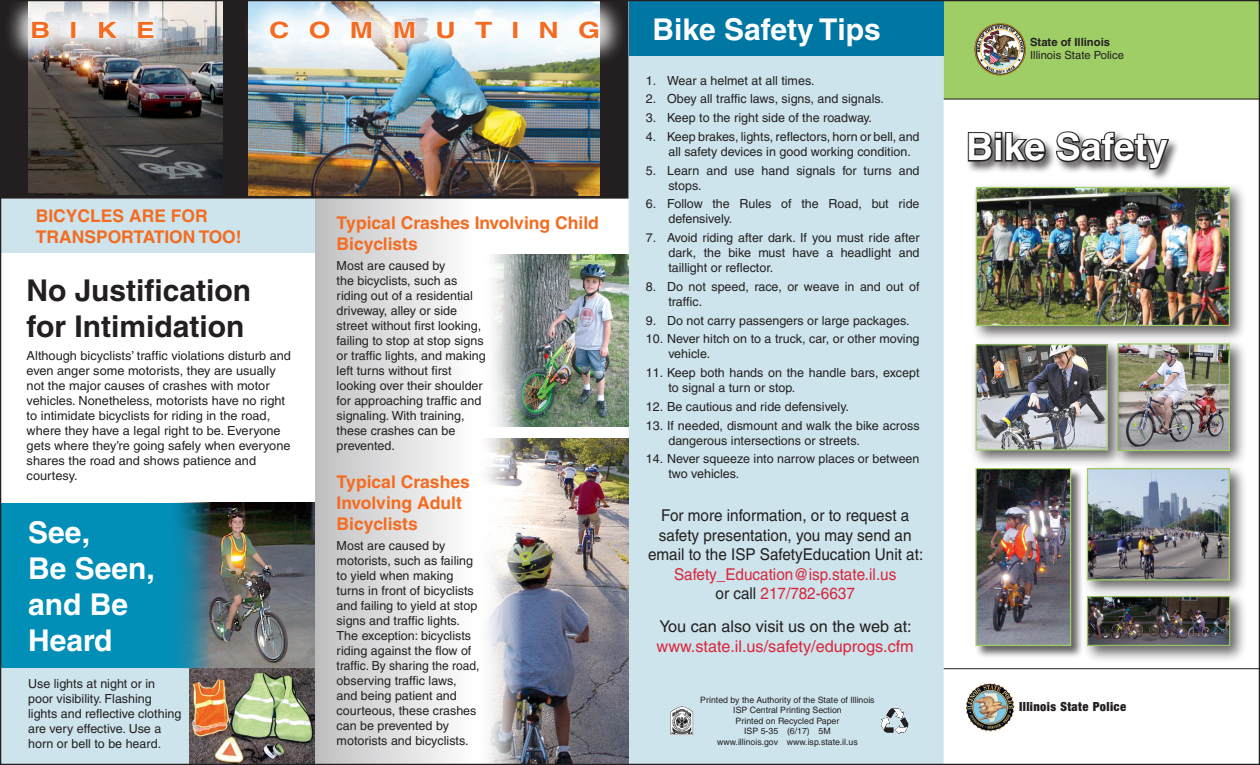
<style>
.page{position:relative;width:1260px;height:765px;background:#fff}
.page>*{position:absolute;margin:0;border:0;box-sizing:border-box;transform-origin:0 0}
.t1{font:700 37.5px "Helvetica";color:#fff}
.t2{font:700 30px/36px "Helvetica";color:#fff}
.t3{font:700 30px/36px "Helvetica";color:#231f20}
.t4{font:700 22.5px "Helvetica";letter-spacing:.685em;color:#f36c21;scale:1.25 1}
.Subhead1{font:700 17.5px/21px "Helvetica";color:#f36c21}
.PageMaker_Defaults{font:16.25px/19.5px "Helvetica";color:#231f20;text-align:center;scale:.94 1}
.PageMaker_Defaults-2{font:16.25px/19.5px "Helvetica";color:#d9253b}
.t5{font:12.5px/15px "Helvetica";color:#231f20}
.t6{font:12.5px "Harvest";letter-spacing:.03em;color:#231f20}
.t7{font:11.25px/13.5px "Helvetica";color:#231f20}
.t8{font:8.75px "Helvetica";color:#231f20}
.s1{color:#d9253b}
.s2{color:#231f20}
.s3{font-weight:700}
</style>
<div class="page">
<div style="left:944px;top:2px;width:314px;height:97px;background:#9fce66"></div>
<img style="left:974px;top:23px;width:53px;height:53px">
<svg style="left:2px;top:2px;width:626px;height:197px;background:#2a2525"></svg>
<div style="left:629px;top:56px;width:315px;height:707px;background:#cde4ec"></div>
<img style="left:670px;top:706px;width:23px;height:29px">
<svg style="left:881px;top:708px;width:27px;height:26px"></svg>
<div style="left:315px;top:199px;width:158px;height:566px;background:linear-gradient(to right,#c0c0c0,#fdfdfe)"></div>
<div style="left:966px;top:130px;width:214px;height:51px;background:#231f20;opacity:.75"></div>
<svg style="left:967px;top:131px;width:80px;height:32px;background:#6f6c6d"></svg>
<svg style="left:1055px;top:130px;width:116px;height:41px"></svg>
<img style="left:966px;top:683px;width:49px;height:49px">
<hr style="left:944px;top:99px;width:316px;height:1px;background:#231f20">
<hr style="left:944px;top:668px;width:316px;height:1px;background:#231f20">
<div style="left:975px;top:467px;width:109px;height:192px;background:#231f20;opacity:.7"></div>
<img style="left:977px;top:470px;width:92px;height:174px">
<div style="left:975px;top:468px;width:96px;height:178px;border:1px solid #9fce66"></div>
<div style="left:971px;top:182px;width:276px;height:161px;background:#231f20;opacity:.7"></div>
<img style="left:978px;top:189px;width:250px;height:135px">
<div style="left:976px;top:187px;width:254px;height:139px;border:1px solid #9fce66"></div>
<div style="left:1113px;top:339px;width:134px;height:130px;background:#231f20;opacity:.7"></div>
<img style="left:1125px;top:345px;width:103px;height:104px">
<div style="left:1118px;top:343px;width:112px;height:108px;border:1px solid #9fce66"></div>
<div style="left:1082px;top:591px;width:165px;height:72px;background:#231f20;opacity:.7"></div>
<img style="left:1089px;top:598px;width:139px;height:46px">
<div style="left:1087px;top:596px;width:143px;height:50px;border:1px solid #9fce66"></div>
<div style="left:971px;top:339px;width:154px;height:129px;background:#231f20;opacity:.7"></div>
<img style="left:978px;top:346px;width:128px;height:103px">
<div style="left:976px;top:344px;width:132px;height:107px;border:1px solid #9fce66"></div>
<div style="left:1082px;top:463px;width:165px;height:135px;background:#231f20;opacity:.7"></div>
<img style="left:1089px;top:470px;width:139px;height:109px">
<div style="left:1087px;top:468px;width:143px;height:113px;border:1px solid #9fce66"></div>
<div style="left:629px;top:0;width:315px;height:55px;background:#0076a3"></div>
<div style="left:0;top:665px;width:314px;height:100px;background:#cde4ec"></div>
<div style="left:0;top:503px;width:314px;height:165px;background:#018fb8"></div>
<img style="left:176px;top:503px;width:139px;height:165px">
<img style="left:189px;top:669px;width:126px;height:94px">
<div style="left:0;top:199px;width:315px;height:54px;background:#cde4ec"></div>
<img style="left:29px;top:67px;width:194px;height:128px">
<img style="left:248px;top:67px;width:351px;height:128px">
<div style="left:3px;top:0;width:624px;height:67px;background:#fff;opacity:.86"></div>
<svg style="left:31px;top:20px;width:19px;height:19px"></svg>
<div style="left:71px;top:21px;width:5px;height:17px;border:1px solid #fff"></div>
<svg style="left:98px;top:20px;width:22px;height:19px"></svg>
<svg style="left:137px;top:20px;width:18px;height:19px"></svg>
<svg style="left:269px;top:20px;width:21px;height:19px"></svg>
<svg style="left:309px;top:20px;width:22px;height:19px"></svg>
<svg style="left:351px;top:15px;width:22px;height:28px"></svg>
<svg style="left:393px;top:15px;width:22px;height:28px"></svg>
<svg style="left:436px;top:20px;width:19px;height:19px"></svg>
<svg style="left:474px;top:20px;width:19px;height:19px"></svg>
<svg style="left:539px;top:20px;width:19px;height:19px"></svg>
<svg style="left:578px;top:20px;width:21px;height:19px"></svg>
<img style="left:492px;top:254px;width:137px;height:173px">
<img style="left:487px;top:439px;width:141px;height:324px">
<p class="t4" style="left:30px;top:16px;width:102px">BIKE</p>
<p class="t4" style="left:269px;top:16px;width:266px">COMMUTING</p>
<p class="Subhead1" style="left:36px;top:205px;width:207px">BICYCLES ARE FOR<br>TRANSPORTATION TOO!</p>
<p class="t3" style="left:27px;top:272px;width:226px">No Justification for Intimidation</p>
<p class="t5" style="left:27px;top:348px;width:266px">Although bicyclists’ traffic violations disturb and even anger some motorists, they are usually not the major causes of crashes with motor vehicles. Nonetheless, motorists have no right to intimidate bicyclists for riding in the road, where they have a legal right to be. Everyone gets where they’re going safely when everyone shares the road and shows patience and courtesy.</p>
<p class="t2" style="left:28px;top:514px;width:128px">See,<br>Be Seen, and Be<br>Heard</p>
<p class="t5" style="left:28px;top:676px;width:155px">Use lights at night or in poor visibility. Flashing lights and reflective clothing are very effective. Use a horn or bell to be heard.</p>
<p class="Subhead1" style="left:337px;top:212px;width:264px">Typical Crashes Involving Child<br>Bicyclists</p>
<p class="t5" style="left:337px;top:259px;width:151px">Most are caused by<br>the bicyclists, such as riding out of a residential driveway, alley or side street without first looking, failing to stop at stop signs or traffic lights, and making left turns without first looking over their shoulder for approaching traffic and signaling. With training, these crashes can be prevented.</p>
<p class="Subhead1" style="left:337px;top:471px;width:135px">Typical Crashes<br>Involving Adult<br>Bicyclists</p>
<p class="t5" style="left:337px;top:538px;width:144px">Most are caused by motorists, such as failing to yield when making turns in front of bicyclists and failing to yield at stop signs and traffic lights.<br>The exception: bicyclists riding against the flow of traffic. By sharing the road, observing traffic laws, and being patient and courteous, these crashes can be prevented by motorists and bicyclists.</p>
<p class="t2" style="left:652px;top:11px;width:230px">Bike Safety Tips</p>
<p class="t5" style="left:646px;top:73px;width:170px">1. Wear a helmet at all times.</p>
<p class="t5" style="left:646px;top:91px;width:240px">2. Obey all traffic laws, signs, and signals.</p>
<p class="t5" style="left:646px;top:110px;width:228px">3. Keep to the right side of the roadway.</p>
<p class="t5" style="left:668px;top:129px;width:253px;text-indent:-22px">4. Keep brakes, lights, reflectors, horn or bell, and all safety devices in good working condition.</p>
<p class="t5" style="left:668px;top:163px;width:253px;text-indent:-22px">5. Learn and use hand signals for turns and stops.</p>
<p class="t5" style="left:668px;top:196px;width:253px;text-indent:-22px">6. Follow the Rules of the Road, but ride defensively.</p>
<p class="t5" style="left:668px;top:230px;width:253px;text-align:justify;text-indent:-22px">7. Avoid riding after dark. If you must ride after dark, the bike must have a headlight and taillight or reflector.</p>
<p class="t5" style="left:668px;top:279px;width:253px;text-indent:-22px">8. Do not speed, race, or weave in and out of traffic.</p>
<p class="t5" style="left:646px;top:313px;width:265px">9. Do not carry passengers or large packages.</p>
<p class="t5" style="left:668px;top:331px;width:253px;text-indent:-22px">10. Never hitch on to a truck, car, or other moving vehicle.</p>
<p class="t5" style="left:668px;top:365px;width:253px;text-indent:-22px">11. Keep both hands on the handle bars, except to signal a turn or stop.</p>
<p class="t5" style="left:646px;top:399px;width:204px">12. Be cautious and ride defensively.</p>
<p class="t5" style="left:668px;top:418px;width:253px;text-indent:-22px">13. If needed, dismount and walk the bike across dangerous intersections or streets.</p>
<p class="t5" style="left:668px;top:451px;width:253px;text-indent:-22px">14. Never squeeze into narrow places or between two vehicles.</p>
<p class="PageMaker_Defaults" style="left:648px;top:506px;width:294px">For more information, or to request a safety presentation, you may send an email to the ISP SafetyEducation Unit at:<br><span class="s1">Safety_Education@isp.state.il.us<br></span>or call <span class="s1">217/782-6637</span></p>
<p class="PageMaker_Defaults-2" style="left:657px;top:617px;width:259px"><span class="s2">You can also visit us on the web at: </span>www.state.il.us/safety/eduprogs.cfm</p>
<p class="t8" style="left:700px;top:695px;width:176px">Printed by the Authority of the State of Illinois</p>
<p class="t8" style="left:733px;top:705px;width:110px">ISP Central Printing Section</p>
<p class="t8" style="left:736px;top:716px;width:105px">Printed on Recycled Paper</p>
<p class="t8" style="left:744px;top:726px;width:88px">ISP 5-35 (6/17) 5M</p>
<p class="t8" style="left:717px;top:737px;width:142px">www.illinois.gov www.isp.state.il.us</p>
<p class="t7" style="left:1030px;top:35px;width:95px"><span class="s3">State of Illinois<br></span>Illinois State Police</p>
<p class="t1" style="left:966px;top:124px;width:203px">Bike Safety</p>
<p class="t6" style="left:1019px;top:701px;width:109px">Illinois State Police</p>
</div>
